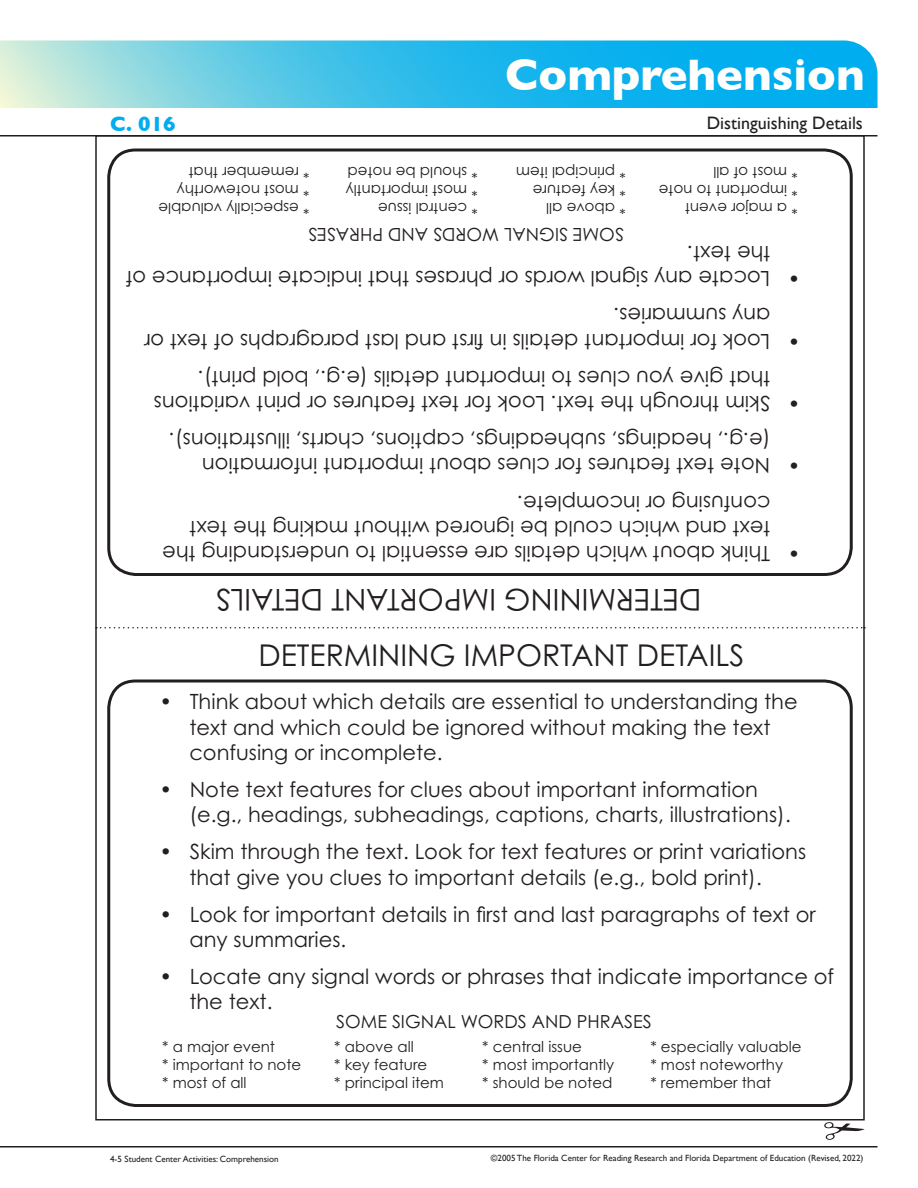
<style>
.page{position:relative;width:918px;height:1188px;background:#fff}
.page>*{position:absolute;margin:0;border:0;box-sizing:border-box;transform-origin:0 0}
.t1{font:700 45px "Gill Sans";color:#fff}
.t2{font:30px "Century Gothic Pro";color:#231f20}
.t3{font:21px/25.2px "Century Gothic Pro";color:#231f20}
.t4{font:700 21px "Gill Sans";color:#00aeef}
.t5{font:18px "Century Gothic Pro";color:#231f20}
.Activity_Name{font:18px "Gill Sans";color:#231f20}
.t6{font:15px/18px "Century Gothic Pro";color:#231f20}
.t7{font:9px "Gill Sans";color:#231f20}
</style>
<div class="page">
<svg style="left:0;top:40px;width:878px;height:68px;background:#43c1e8"></svg>
<hr style="left:0;top:135px;width:878px;height:1px;background:#231f20">
<hr style="left:0;top:1146px;width:878px;height:2px;background:#231f20">
<div style="left:107px;top:680px;width:746px;height:427px;border:3px solid #231f20;border-radius:27px"></div>
<svg style="left:824px;top:1122px;width:41px;height:18px"></svg>
<svg style="left:96px;top:627px;width:769px;height:1px"></svg>
<div style="left:107px;top:148px;width:746px;height:428px;border:3px solid #231f20;border-radius:27px"></div>
<h1 class="t1" style="left:505px;top:39px;width:361px">Comprehension</h1>
<p class="t4" style="left:110px;top:107px;width:67px">C. 016</p>
<p class="Activity_Name" style="left:707px;top:112px;width:158px">Distinguishing Details</p>
<p class="t6" style="left:626px;top:218px;width:111px;rotate:-180deg">* above all<br>* key feature<br>* principal item</p>
<p class="t6" style="left:310px;top:218px;width:153px;rotate:-180deg">* especially valuable * most noteworthy<br>* remember that</p>
<p class="t6" style="left:798px;top:218px;width:141px;rotate:-180deg">* a major event<br>* important to note * most of all</p>
<p class="t6" style="left:478px;top:218px;width:134px;rotate:-180deg">* central issue<br>* most importantly * should be noted</p>
<p class="t5" style="left:624px;top:245px;width:317px;rotate:-180deg">SOME SIGNAL WORDS AND PHRASES</p>
<p class="t3" style="left:771px;top:292px;width:646px;text-indent:-30px;rotate:-180deg">• Locate any signal words or phrases that indicate importance of the text.</p>
<p class="t3" style="left:771px;top:354px;width:628px;text-indent:-30px;rotate:-180deg">• Look for important details in first and last paragraphs of text or any summaries.</p>
<p class="t3" style="left:771px;top:391px;width:574px;rotate:-180deg">that give you clues to important details (e.g., bold print).</p>
<p class="t3" style="left:771px;top:460px;width:618px;line-height:37.2px;rotate:-180deg">(e.g., headings, subheadings, captions, charts, illustrations).<br>Skim through the text. Look for text features or print variations</p>
<p class="t3" style="left:801px;top:416px;width:14px;rotate:-180deg">•</p>
<p class="t3" style="left:770px;top:479px;width:570px;rotate:-180deg">Note text features for clues about important information</p>
<p class="t3" style="left:801px;top:479px;width:14px;rotate:-180deg">•</p>
<p class="t3" style="left:771px;top:541px;width:583px;rotate:-180deg">text and which could be ignored without making the text confusing or incomplete.</p>
<p class="t3" style="left:770px;top:566px;width:609px;rotate:-180deg">Think about which details are essential to understanding the</p>
<p class="t3" style="left:801px;top:566px;width:14px;rotate:-180deg">•</p>
<p class="t2" style="left:702px;top:618px;width:487px;rotate:-180deg">DETERMINING IMPORTANT DETAILS</p>
<p class="t2" style="left:258px;top:637px;width:487px">DETERMINING IMPORTANT DETAILS</p>
<p class="t3" style="left:189px;top:689px;width:610px;text-indent:-30px">• Think about which details are essential to understanding the text and which could be ignored without making the text confusing or incomplete.</p>
<p class="t3" style="left:189px;top:777px;width:603px;text-indent:-30px">• Note text features for clues about important information (e.g., headings, subheadings, captions, charts, illustrations).</p>
<p class="t3" style="left:189px;top:839px;width:618px;text-indent:-30px">• Skim through the text. Look for text features or print variations that give you clues to important details (e.g., bold print).</p>
<p class="t3" style="left:189px;top:901px;width:628px;text-indent:-30px">• Look for important details in first and last paragraphs of text or any summaries.</p>
<p class="t3" style="left:189px;top:964px;width:646px;text-indent:-30px">• Locate any signal words or phrases that indicate importance of the text.</p>
<p class="t6" style="left:482px;top:1038px;width:134px">* central issue<br>* most importantly * should be noted</p>
<p class="t6" style="left:650px;top:1038px;width:153px">* especially valuable * most noteworthy<br>* remember that</p>
<p class="t5" style="left:336px;top:1010px;width:317px">SOME SIGNAL WORDS AND PHRASES</p>
<p class="t6" style="left:334px;top:1038px;width:111px">* above all<br>* key feature<br>* principal item</p>
<p class="t6" style="left:162px;top:1038px;width:141px">* a major event<br>* important to note * most of all</p>
<p class="t7" style="left:110px;top:1154px;width:170px">4-5 Student Center Activities: Comprehension</p>
<p class="t7" style="left:491px;top:1152px;width:374px">©2005 The Florida Center for Reading Research and Florida Department of Education (Revised, 2022)</p>
</div>
